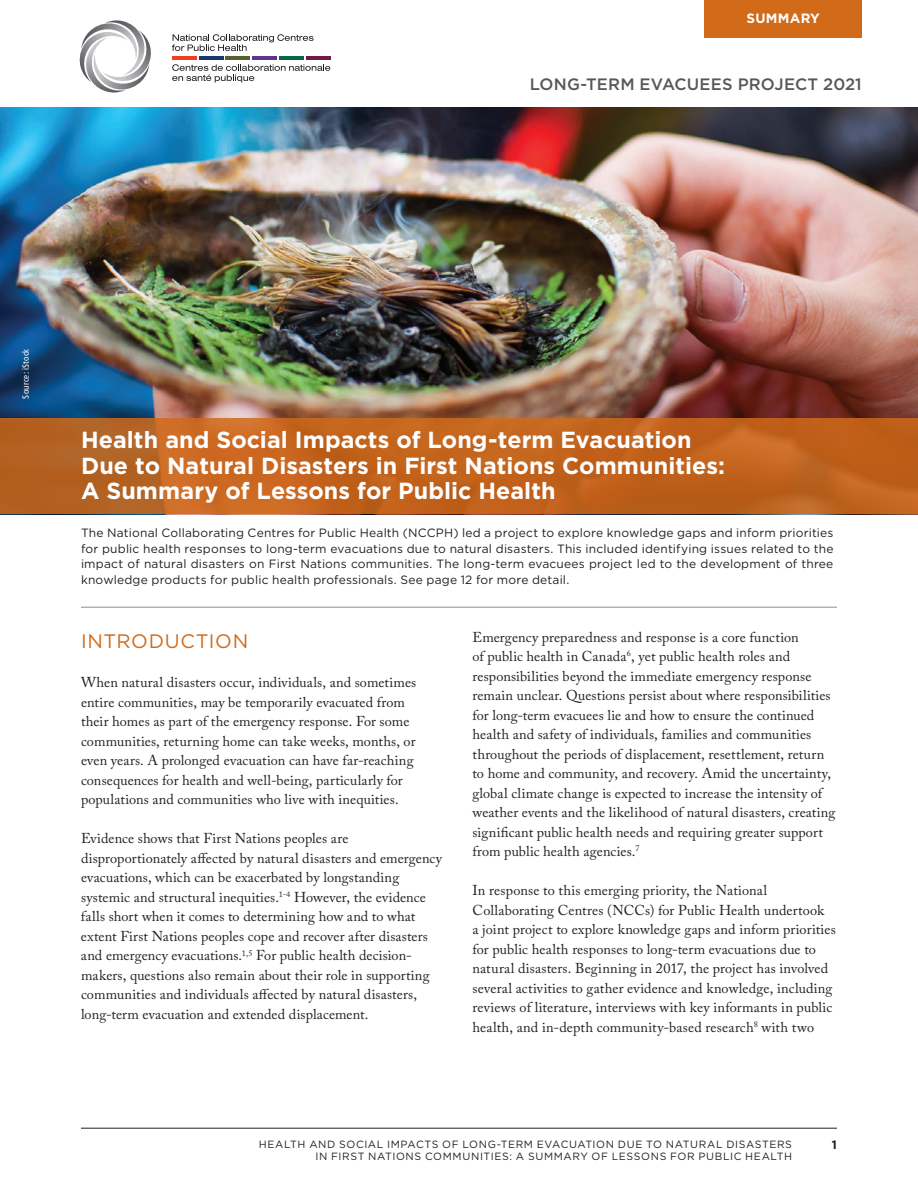
<style>
.page{position:relative;width:918px;height:1188px;background:#fff}
.page>*{position:absolute;margin:0;border:0;box-sizing:border-box;transform-origin:0 0}
.t1{font:700 23.25px/25.5px "Gotham HTF";letter-spacing:.005em;color:#fff}
.t2{font:19.5px "Gotham HTF";letter-spacing:.035em;color:#d16a19}
.t3{font:500 16.5px "Gotham HTF";letter-spacing:.005em;color:#57585a}
.t4{font:14.25px/19.5px "Adobe Caslon Pro";letter-spacing:.01em;color:#231f20}
.t5{font:700 13.5px "Gotham HTF";letter-spacing:.015em;color:#fff}
.t6{font:12px/15.8px "Gotham HTF";letter-spacing:.015em;color:#231f20;text-align:justify}
.t7{font:700 12px "Gotham HTF";color:#231f20}
.t8{font:10.5px "Gotham HTF";letter-spacing:.055em;color:#231f20}
.t9{font:condensed 9px "Frutiger";letter-spacing:.02em;color:#fff}
</style>
<div class="page">
<hr style="left:81px;top:1128px;width:756px;height:1px;background:#231f20">
<img style="left:0;top:107px;width:918px;height:311px">
<svg style="left:0;top:418px;width:918px;height:96px;background:#c0631e"></svg>
<hr style="left:306px;top:56px;width:25px;height:3px;background:#6f1b45">
<hr style="left:279px;top:56px;width:25px;height:3px;background:#056649">
<hr style="left:253px;top:56px;width:24px;height:3px;background:#603393">
<hr style="left:226px;top:56px;width:24px;height:3px;background:#53622b">
<hr style="left:199px;top:56px;width:24px;height:3px;background:#183667">
<hr style="left:172px;top:56px;width:24px;height:3px;background:#ef3e22">
<svg style="left:172px;top:34px;width:142px;height:17px"></svg>
<svg style="left:172px;top:64px;width:158px;height:19px"></svg>
<svg style="left:79px;top:20px;width:72px;height:73px"></svg>
<div style="left:705px;top:0;width:157px;height:37px;background:#d16a19"></div>
<hr style="left:81px;top:607px;width:756px;height:1px;background:#231f20">
<p class="t5" style="left:746px;top:10px;width:75px">SUMMARY</p>
<p class="t3" style="left:530px;top:75px;width:334px">LONG-TERM EVACUEES PROJECT 2021</p>
<p class="t9" style="left:20px;top:399px;width:51px;rotate:-90deg">Source: iStock</p>
<h1 class="t1" style="left:81px;top:427px;width:646px">Health and Social Impacts of Long-term Evacuation<br>Due to Natural Disasters in First Nations Communities:<br>A Summary of Lessons for Public Health</h1>
<p class="t6" style="left:81px;top:525px;width:754px">The National Collaborating Centres for Public Health (NCCPH) led a project to explore knowledge gaps and inform priorities for public health responses to long-term evacuations due to natural disasters. This included identifying issues related to the impact of natural disasters on First Nations communities. The long-term evacuees project led to the development of three knowledge products for public health professionals. See page 12 for more detail.</p>
<h2 class="t2" style="left:81px;top:630px;width:169px">INTRODUCTION</h2>
<p class="t4" style="left:81px;top:673px;width:337px">When natural disasters occur, individuals, and sometimes entire communities, may be temporarily evacuated from their homes as part of the emergency response. For some communities, returning home can take weeks, months, or even years. A prolonged evacuation can have far-reaching consequences for health and well-being, particularly for populations and communities who live with inequities.</p>
<p class="t4" style="left:81px;top:829px;width:363px">Evidence shows that First Nations peoples are disproportionately affected by natural disasters and emergency evacuations, which can be exacerbated by longstanding systemic and structural inequities.<sup>1-4</sup> However, the evidence falls short when it comes to determining how and to what extent First Nations peoples cope and recover after disasters and emergency evacuations.<sup>1,5</sup> For public health decision&shy;makers, questions also remain about their role in supporting communities and individuals affected by natural disasters, long-term evacuation and extended displacement.</p>
<p class="t4" style="left:473px;top:627px;width:364px">Emergency preparedness and response is a core function<br>of public health in Canada<sup>6</sup>, yet public health roles and responsibilities beyond the immediate emergency response remain unclear. Questions persist about where responsibilities for long-term evacuees lie and how to ensure the continued health and safety of individuals, families and communities throughout the periods of displacement, resettlement, return to home and community, and recovery. Amid the uncertainty, global climate change is expected to increase the intensity of weather events and the likelihood of natural disasters, creating significant public health needs and requiring greater support from public health agencies.<sup>7</sup></p>
<p class="t4" style="left:472px;top:881px;width:365px">In response to this emerging priority, the National Collaborating Centres (NCCs) for Public Health undertook<br>a joint project to explore knowledge gaps and inform priorities for public health responses to long-term evacuations due to natural disasters. Beginning in 2017, the project has involved several activities to gather evidence and knowledge, including reviews of literature, interviews with key informants in public health, and in-depth community-based research<sup>8</sup> with two</p>
<p class="t8" style="left:259px;top:1138px;width:535px">HEALTH AND SOCIAL IMPACTS OF LONG-TERM EVACUATION DUE TO NATURAL DISASTERS</p>
<p class="t7" style="left:832px;top:1138px;width:7px">1</p>
<p class="t8" style="left:315px;top:1150px;width:478px">IN FIRST NATIONS COMMUNITIES: A SUMMARY OF LESSONS FOR PUBLIC HEALTH</p>
</div>
